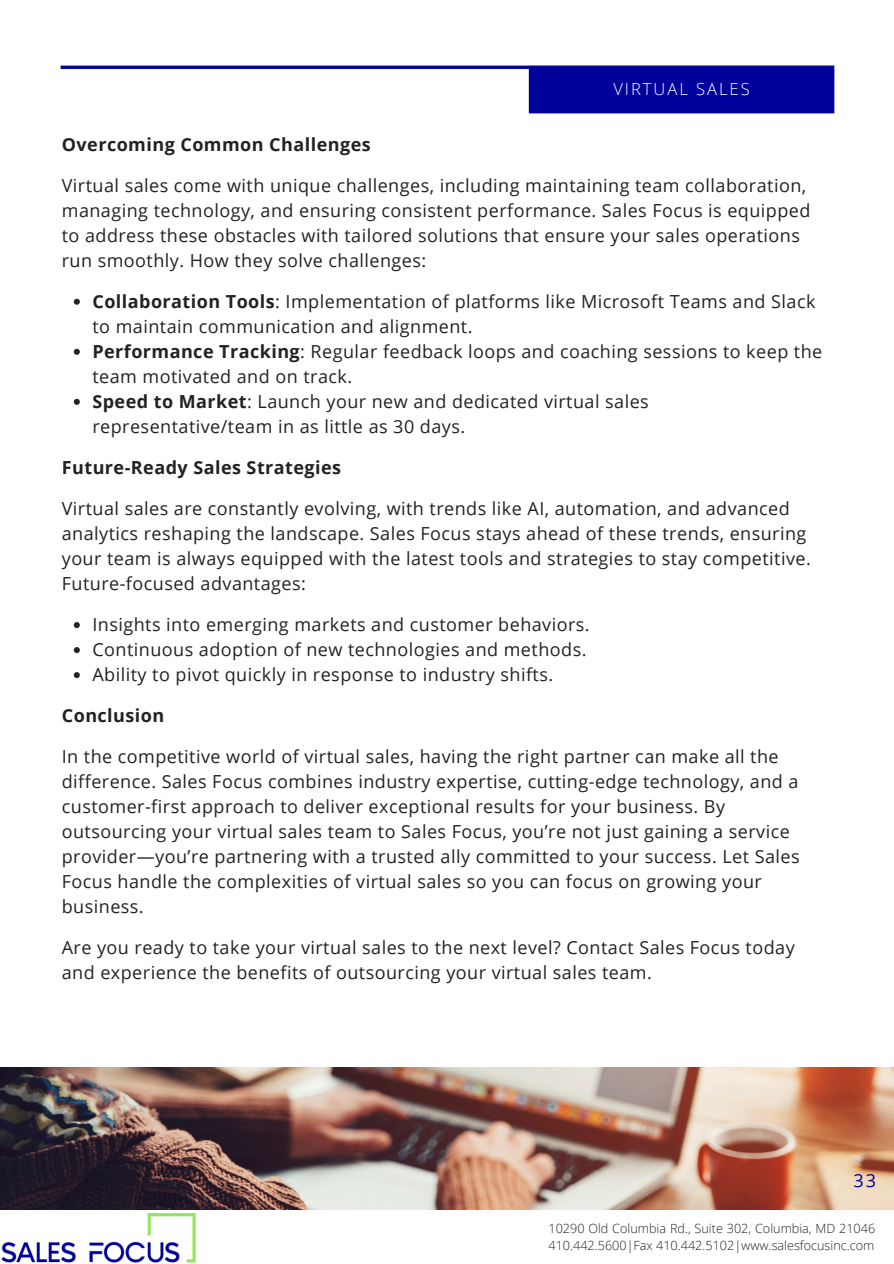
<style>
.page{position:relative;width:894px;height:1264px;background:#fff}
.page>*{position:absolute;margin:0;border:0;box-sizing:border-box;transform-origin:0 0}
.t1{font:18px/25px "Open Sans";letter-spacing:.025em;color:#222}
.t2{font:700 18px "Open Sans";letter-spacing:.025em;color:#222}
.t3{font:18px "Open Sans";color:#01019c}
.t4{font:300 16.5px "Open Sans";letter-spacing:.12em;color:#fff}
.t5{font:300 12.6px/16.8px "Open Sans";color:#222}
.s1{font-weight:700}
</style>
<div class="page">
<img style="left:2px;top:1213px;width:193px;height:49px">
<img style="left:0;top:1067px;width:893px;height:142px">
<img style="left:60px;top:65px;width:775px;height:49px">
<svg style="left:74px;top:299px;width:6px;height:6px"></svg>
<svg style="left:74px;top:349px;width:6px;height:6px"></svg>
<svg style="left:74px;top:399px;width:6px;height:6px"></svg>
<svg style="left:74px;top:622px;width:6px;height:6px"></svg>
<svg style="left:74px;top:647px;width:6px;height:6px"></svg>
<svg style="left:74px;top:672px;width:6px;height:6px"></svg>
<h2 class="t4" style="left:613px;top:77px;width:138px">VIRTUAL SALES</h2>
<h3 class="t2" style="left:62px;top:131px;width:310px">Overcoming Common Challenges</h3>
<p class="t1" style="left:62px;top:172px;width:750px">Virtual sales come with unique challenges, including maintaining team collaboration, managing technology, and ensuring consistent performance. Sales Focus is equipped to address these obstacles with tailored solutions that ensure your sales operations run smoothly. How they solve challenges:</p>
<p class="t1" style="left:92px;top:288px;width:724px"><span class="s1">Collaboration Tools</span>: Implementation of platforms like Microsoft Teams and Slack to maintain communication and alignment.</p>
<p class="t1" style="left:92px;top:338px;width:731px"><span class="s1">Performance Tracking</span>: Regular feedback loops and coaching sessions to keep the team motivated and on track.</p>
<h2 class="t1" style="left:92px;top:388px;width:557px"><span class="s1">Speed to Market</span>: Launch your new and dedicated virtual sales representative/team in as little as 30 days.</h2>
<h3 class="t2" style="left:62px;top:454px;width:281px">Future-Ready Sales Strategies</h3>
<p class="t1" style="left:62px;top:495px;width:750px">Virtual sales are constantly evolving, with trends like AI, automation, and advanced analytics reshaping the landscape. Sales Focus stays ahead of these trends, ensuring your team is always equipped with the latest tools and strategies to stay competitive.<br>Future-focused advantages:</p>
<p class="t1" style="left:92px;top:611px;width:498px">Insights into emerging markets and customer behaviors.</p>
<p class="t1" style="left:92px;top:636px;width:495px">Continuous adoption of new technologies and methods.</p>
<h2 class="t1" style="left:92px;top:661px;width:462px">Ability to pivot quickly in response to industry shifts.</h2>
<h3 class="t2" style="left:62px;top:703px;width:104px">Conclusion</h3>
<p class="t1" style="left:62px;top:743px;width:739px">In the competitive world of virtual sales, having the right partner can make all the difference. Sales Focus combines industry expertise, cutting-edge technology, and a customer-first approach to deliver exceptional results for your business. By outsourcing your virtual sales team to Sales Focus, you’re not just gaining a service provider—you’re partnering with a trusted ally committed to your success. Let Sales Focus handle the complexities of virtual sales so you can focus on growing your business.</p>
<p class="t1" style="left:62px;top:934px;width:734px">Are you ready to take your virtual sales to the next level? Contact Sales Focus today and experience the benefits of outsourcing your virtual sales team.</p>
<h1 class="t3" style="left:853px;top:1167px;width:24px">33</h1>
<p class="t5" style="left:548px;top:1220px;width:328px">10290 Old Columbia Rd., Suite 302, Columbia, MD 21046<br>410.442.5600|Fax 410.442.5102|www.salesfocusinc.com</p>
</div>
